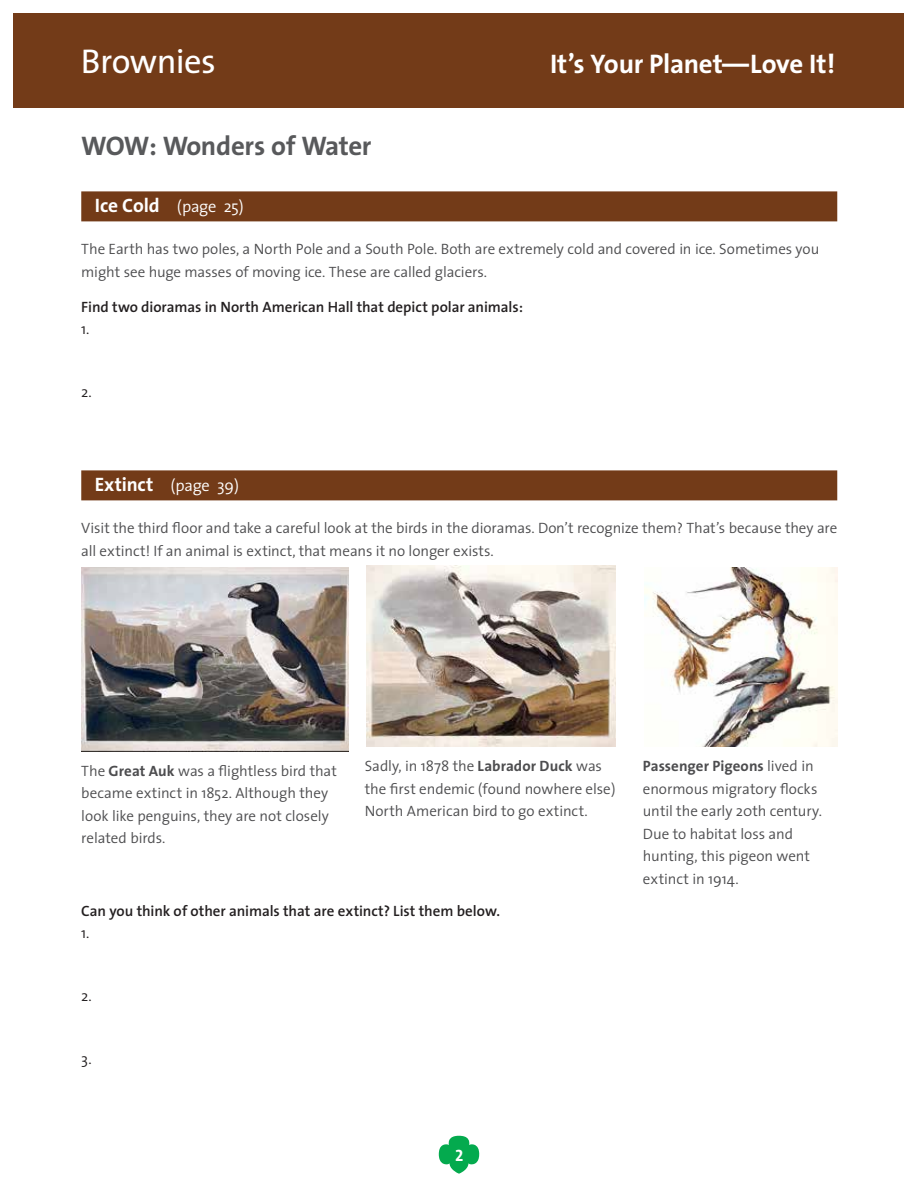
<style>
.page{position:relative;width:918px;height:1188px;background:#fff}
.page>*{position:absolute;margin:0;border:0;box-sizing:border-box;transform-origin:0 0}
.t1{font:34.5px "The Sans";letter-spacing:-.015em;color:#fff}
.t2{font:700 27px "The Sans";letter-spacing:-.01em;color:#fff}
.t3{font:700 27px "The Sans";letter-spacing:-.015em;color:#58595b}
.t4{font:300 16.5px "The Sans";letter-spacing:-.02em;color:#fff}
.t5{font:16.5px "The Sans Bold Caps";color:#fff}
.t6{font:300 15px/22.5px "The Sans";letter-spacing:-.005em;color:#4d4d4f}
.t7{font:600 15px "The Sans";letter-spacing:-.005em;color:#231f20}
.t8{font:300 15px "The Sans";color:#231f20}
.s1{font-weight:700;font-size:19.5px}
.s2{font-weight:700}
</style>
<div class="page">
<div style="left:14px;top:14px;width:890px;height:94px;background:#733b18"></div>
<svg style="left:439px;top:1136px;width:40px;height:38px"></svg>
<div style="left:81px;top:191px;width:756px;height:30px;background:#733b18"></div>
<div style="left:81px;top:470px;width:756px;height:30px;background:#733b18"></div>
<img style="left:645px;top:567px;width:192px;height:180px">
<img style="left:366px;top:566px;width:250px;height:181px">
<img style="left:81px;top:567px;width:268px;height:184px">
<h1 class="t1" style="left:81px;top:33px;width:136px">Brownies</h1>
<h2 class="t2" style="left:550px;top:42px;width:287px">It’s Your Planet—Love It!</h2>
<h2 class="t3" style="left:81px;top:123px;width:292px">WOW: Wonders of Water</h2>
<p class="t4" style="left:95px;top:192px;width:151px"><span class="s1">Ice Cold</span> (page 25)</p>
<p class="t6" style="left:81px;top:238px;width:740px">The Earth has two poles, a North Pole and a South Pole. Both are extremely cold and covered in ice. Sometimes you might see huge masses of moving ice. These are called glaciers.</p>
<p class="t7" style="left:81px;top:295px;width:443px">Find two dioramas in North American Hall that depict polar animals:</p>
<p class="t8" style="left:81px;top:316px;width:10px">1.</p>
<p class="t8" style="left:81px;top:379px;width:12px">2.</p>
<p class="t4" style="left:95px;top:471px;width:146px"><span class="s1">Extinct</span> (page 39)</p>
<p class="t6" style="left:81px;top:517px;width:757px">Visit the third floor and take a careful look at the birds in the dioramas. Don’t recognize them? That’s because they are all extinct! If an animal is extinct, that means it no longer exists.</p>
<p class="t6" style="left:81px;top:759px;width:257px">The <span class="s2">Great Auk</span> was a flightless bird that became extinct in 1852. Although they look like penguins, they are not closely related birds.</p>
<p class="t6" style="left:643px;top:754px;width:181px"><span class="s2">Passenger Pigeons</span> lived in enormous migratory flocks until the early 20th century.<br>Due to habitat loss and hunting, this pigeon went extinct in 1914.</p>
<p class="t6" style="left:365px;top:754px;width:252px">Sadly, in 1878 the <span class="s2">Labrador Duck</span> was the first endemic (found nowhere else)<br>North American bird to go extinct.</p>
<p class="t7" style="left:81px;top:899px;width:420px">Can you think of other animals that are extinct? List them below.</p>
<p class="t8" style="left:81px;top:920px;width:10px">1.</p>
<p class="t8" style="left:81px;top:983px;width:12px">2.</p>
<p class="t8" style="left:81px;top:1046px;width:12px">3.</p>
<p class="t5" style="left:455px;top:1141px;width:10px">2</p>
</div>
